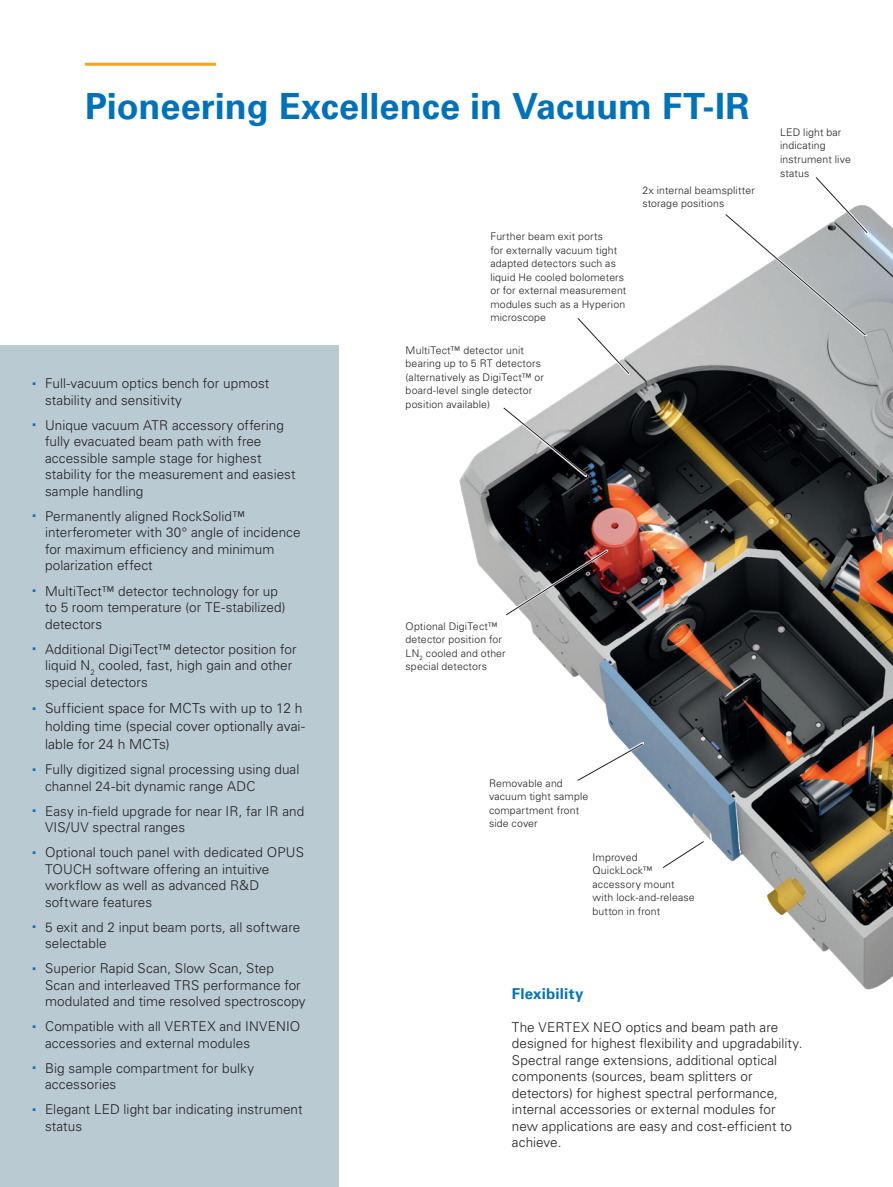
<style>
.page{position:relative;width:893px;height:1187px;background:#fff}
.page>*{position:absolute;margin:0;border:0;box-sizing:border-box;transform-origin:0 0}
.t1{font:700 36px "Univers LT Std";color:#0072bc}
.t2{font:700 15px "Univers LT Std";letter-spacing:.015em;color:#0072bc}
.t3{font:300 13.8px/18px "Univers LT Std";letter-spacing:.005em;color:#231f20}
.t4{font:300 13.5px/16.5px "Univers LT Std";letter-spacing:.005em;color:#231f20}
.t5{font:300 10.5px/13.5px "Univers LT Std";letter-spacing:.015em;color:#231f20}
</style>
<div class="page">
<div style="left:0;top:346px;width:338px;height:840px;background:#bacad2"></div>
<img style="left:459px;top:206px;width:434px;height:784px">
<hr style="left:85px;top:63px;width:131px;height:3px;background:#f9a21c">
<svg style="left:502px;top:406px;width:85px;height:70px"></svg>
<svg style="left:503px;top:407px;width:84px;height:69px;background:#858686"></svg>
<svg style="left:577px;top:742px;width:67px;height:39px"></svg>
<svg style="left:662px;top:840px;width:43px;height:28px"></svg>
<svg style="left:577px;top:317px;width:53px;height:58px"></svg>
<svg style="left:505px;top:550px;width:103px;height:66px;background:#60595a"></svg>
<svg style="left:725px;top:177px;width:143px;height:159px"></svg>
<h1 class="t1" style="left:85px;top:86px;width:666px">Pioneering Excellence in Vacuum FT-IR</h1>
<p class="t5" style="left:490px;top:230px;width:138px">Further beam exit ports<br>for externally vacuum tight adapted detectors such as liquid He cooled bolometers or for external measurement modules such as a Hyperion microscope</p>
<p class="t5" style="left:642px;top:183px;width:114px">2x internal beamsplitter storage positions</p>
<p class="t5" style="left:780px;top:125px;width:72px">LED light bar indicating instrument live status</p>
<p class="t4" style="left:45px;top:375px;width:226px">Full-vacuum optics bench for upmost stability and sensitivity</p>
<p class="t4" style="left:45px;top:417px;width:252px">Unique vacuum ATR accessory offering fully evacuated beam path with free accessible sample stage for highest stability for the measurement and easiest sample handling</p>
<p class="t4" style="left:45px;top:508px;width:257px">Permanently aligned RockSolid™ interferometer with 30° angle of incidence for maximum efficiency and minimum polarization effect</p>
<p class="t4" style="left:45px;top:582px;width:242px">MultiTect™ detector technology for up to 5 room temperature (or TE-stabilized) detectors</p>
<p class="t4" style="left:45px;top:640px;width:253px">Additional DigiTect™ detector position for liquid N<sub>2</sub> cooled, fast, high gain and other special detectors</p>
<p class="t3" style="left:45px;top:699px;width:261px">Sufficient space for MCTs with up to 12 h holding time (special cover optionally avai&shy;lable for 24 h MCTs)</p>
<p class="t4" style="left:45px;top:761px;width:256px">Fully digitized signal processing using dual channel 24-bit dynamic range ADC</p>
<p class="t4" style="left:45px;top:802px;width:261px">Easy in-field upgrade for near IR, far IR and<br>VIS/UV spectral ranges</p>
<p class="t4" style="left:45px;top:844px;width:260px">Optional touch panel with dedicated OPUS<br>TOUCH software offering an intuitive workflow as well as advanced R&amp;D software features</p>
<p class="t4" style="left:45px;top:918px;width:257px">5 exit and 2 input beam ports, all software selectable</p>
<p class="t4" style="left:45px;top:960px;width:262px">Superior Rapid Scan, Slow Scan, Step<br>Scan and interleaved TRS performance for modulated and time resolved spectroscopy</p>
<p class="t4" style="left:45px;top:1018px;width:257px">Compatible with all VERTEX and INVENIO accessories and external modules</p>
<p class="t4" style="left:45px;top:1059px;width:211px">Big sample compartment for bulky accessories</p>
<p class="t4" style="left:45px;top:1101px;width:259px">Elegant LED light bar indicating instrument status</p>
<p class="t5" style="left:406px;top:343px;width:140px">MultiTect™ detector unit bearing up to 5 RT detectors (alternatively as DigiTect™ or board-level single detector position available)</p>
<p class="t5" style="left:406px;top:619px;width:102px">Optional DigiTect™ detector position for<br>LN<sub>2</sub> cooled and other special detectors</p>
<p class="t5" style="left:489px;top:776px;width:101px">Removable and vacuum tight sample compartment front side cover</p>
<p class="t5" style="left:592px;top:850px;width:104px">Improved<br>QuickLock™ accessory mount with lock-and-release button in front</p>
<p class="t2" style="left:512px;top:984px;width:73px">Flexibility</p>
<p class="t4" style="left:512px;top:1018px;width:292px">The VERTEX NEO optics and beam path are designed for highest flexibility and upgradability.<br>Spectral range extensions, additional optical components (sources, beam splitters or detectors) for highest spectral performance, internal accessories or external modules for new applications are easy and cost-efficient to achieve.</p>
</div>
